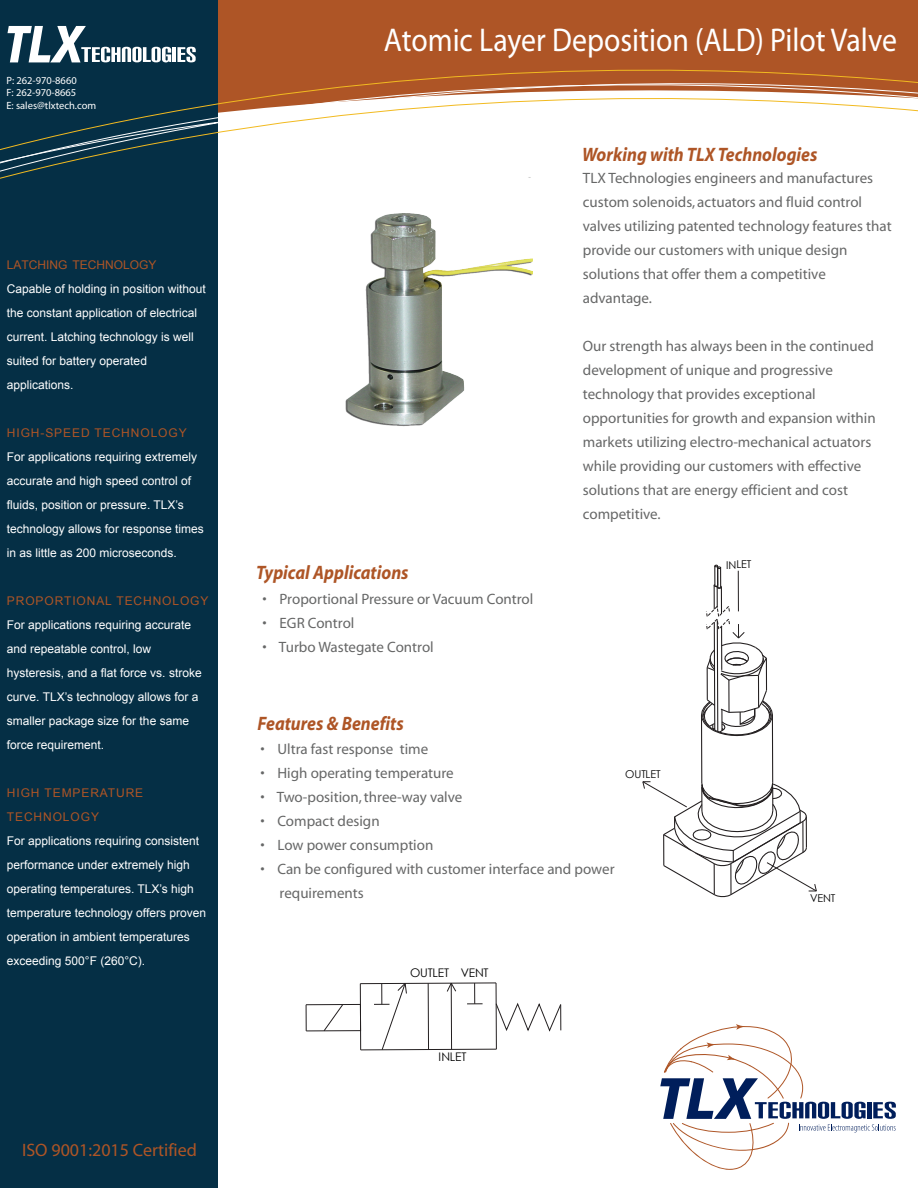
<style>
.page{position:relative;width:918px;height:1188px;background:#fff}
.page>*{position:absolute;margin:0;border:0;box-sizing:border-box;transform-origin:0 0}
.t1{font:33px "Myriad Pro";color:#fff;scale:.9 1}
.t2{font:italic 700 19.5px "Myriad";color:#ae5526;scale:.91 1}
.t3{font:18px "Myriad";color:#ae5526}
.t4{font:15px/24px "Myriad";color:#666767}
.t5{font:12px/24px "Arial";color:#fff}
.t6{font:12px/24px "Arial";letter-spacing:.075em;color:#ae5526}
.t7{font:12px "Arial";color:#ae5526}
.t8{font:11.85px "Century Gothic";color:#000}
.t9{font:10.8px "Century Gothic";color:#000}
.t10{font:10.5px/12.6px "Myriad";color:#fff}
.s1{font-family:"Myriad Pro"}
</style>
<div class="page">
<div style="left:218px;top:0;width:700px;height:69px;background:#ae5526"></div>
<div style="left:0;top:0;width:218px;height:1188px;background:#052f45"></div>
<svg style="left:0;top:69px;width:918px;height:110px"></svg>
<svg style="left:660px;top:1024px;width:236px;height:146px"></svg>
<svg style="left:7px;top:26px;width:164px;height:36px"></svg>
<hr style="left:173px;top:47px;width:3px;height:15px;background:#fff">
<svg style="left:177px;top:47px;width:19px;height:15px"></svg>
<svg style="left:305px;top:982px;width:257px;height:69px"></svg>
<img style="left:294px;top:176px;width:238px;height:251px">
<hr style="left:701px;top:715px;width:1px;height:68px;background:#231f20">
<hr style="left:772px;top:715px;width:1px;height:68px;background:#231f20">
<svg style="left:642px;top:781px;width:175px;height:116px"></svg>
<svg style="left:701px;top:564px;width:72px;height:173px"></svg>
<p class="t10" style="left:6px;top:74px;width:91px">P: 262-970-8660<br>F: 262-970-8665<br>E: <span class="s1">sales</span>@tlxtech.com</p>
<p class="t7" style="left:7px;top:257px;width:151px">LATCHING TECHNOLOGY</p>
<p class="t5" style="left:7px;top:277px;width:200px">Capable of holding in position without the constant application of electrical current. Latching technology is well suited for battery operated applications.</p>
<p class="t6" style="left:7px;top:421px;width:181px">HIGH-SPEED TECHNOLOGY</p>
<p class="t5" style="left:7px;top:445px;width:198px">For applications requiring extremely accurate and high speed control of fluids, position or pressure. TLX’s technology allows for response times in as little as 200 microseconds.</p>
<p class="t6" style="left:7px;top:589px;width:203px">PROPORTIONAL TECHNOLOGY</p>
<p class="t5" style="left:7px;top:613px;width:196px">For applications requiring accurate and repeatable control, low hysteresis, and a flat force vs. stroke curve. TLX’s technology allows for a smaller package size for the same force requirement.</p>
<p class="t6" style="left:7px;top:781px;width:138px">HIGH TEMPERATURE<br>TECHNOLOGY</p>
<p class="t5" style="left:7px;top:829px;width:201px">For applications requiring consistent performance under extremely high operating temperatures. TLX’s high temperature technology offers proven operation in ambient temperatures exceeding 500°F (260°C).</p>
<p class="t3" style="left:22px;top:1141px;width:176px">ISO 9001:20<span class="s1">15</span> Certified</p>
<h1 class="t1" style="left:384px;top:19px;width:572px">Atomic Layer Deposition (ALD) Pilot Valve</h1>
<h2 class="t2" style="left:256px;top:563px;width:169px">Typical Applications</h2>
<p class="t4" style="left:263px;top:588px;width:272px">• Proportional Pressure or Vacuum Control</p>
<p class="t4" style="left:263px;top:612px;width:93px">• EGR Control</p>
<p class="t4" style="left:263px;top:636px;width:173px">• Turbo Wastegate Control</p>
<h2 class="t2" style="left:258px;top:714px;width:162px">Features &amp; Benefits</h2>
<h2 class="t2" style="left:582px;top:144px;width:260px">Working with TLX Technologies</h2>
<p class="t4" style="left:583px;top:167px;width:310px">TLX Technologies engineers and manufactures custom solenoids, actuators and fluid control valves utilizing patented technology features that provide our customers with unique design solutions that offer them a competitive advantage.</p>
<p class="t4" style="left:583px;top:335px;width:294px">Our strength has always been in the continued development of unique and progressive technology that provides exceptional opportunities for growth and expansion within markets utilizing electro-mechanical actuators while providing our customers with effective solutions that are energy efficient and cost competitive.</p>
<p class="t9" style="left:726px;top:557px;width:27px">NI TEL</p>
<p class="t4" style="left:261px;top:738px;width:169px">• Ultra fast response time</p>
<p class="t4" style="left:261px;top:762px;width:195px">• High operating temperature</p>
<p class="t4" style="left:261px;top:786px;width:203px">• Two-position, three-way valve</p>
<p class="t4" style="left:261px;top:810px;width:121px">• Compact design</p>
<p class="t4" style="left:261px;top:834px;width:174px">• Low power consumption</p>
<p class="t4" style="left:280px;top:858px;width:336px;text-indent:-19px">• Can be configured with customer interface and power requirements</p>
<p class="t9" style="left:625px;top:767px;width:37px">O U TELT</p>
<p class="t8" style="left:410px;top:964px;width:41px">O U TELT</p>
<p class="t8" style="left:461px;top:964px;width:30px">VENT</p>
<p class="t8" style="left:439px;top:1048px;width:30px">NI L TE</p>
<p class="t9" style="left:810px;top:891px;width:27px">V NE T</p>
</div>
